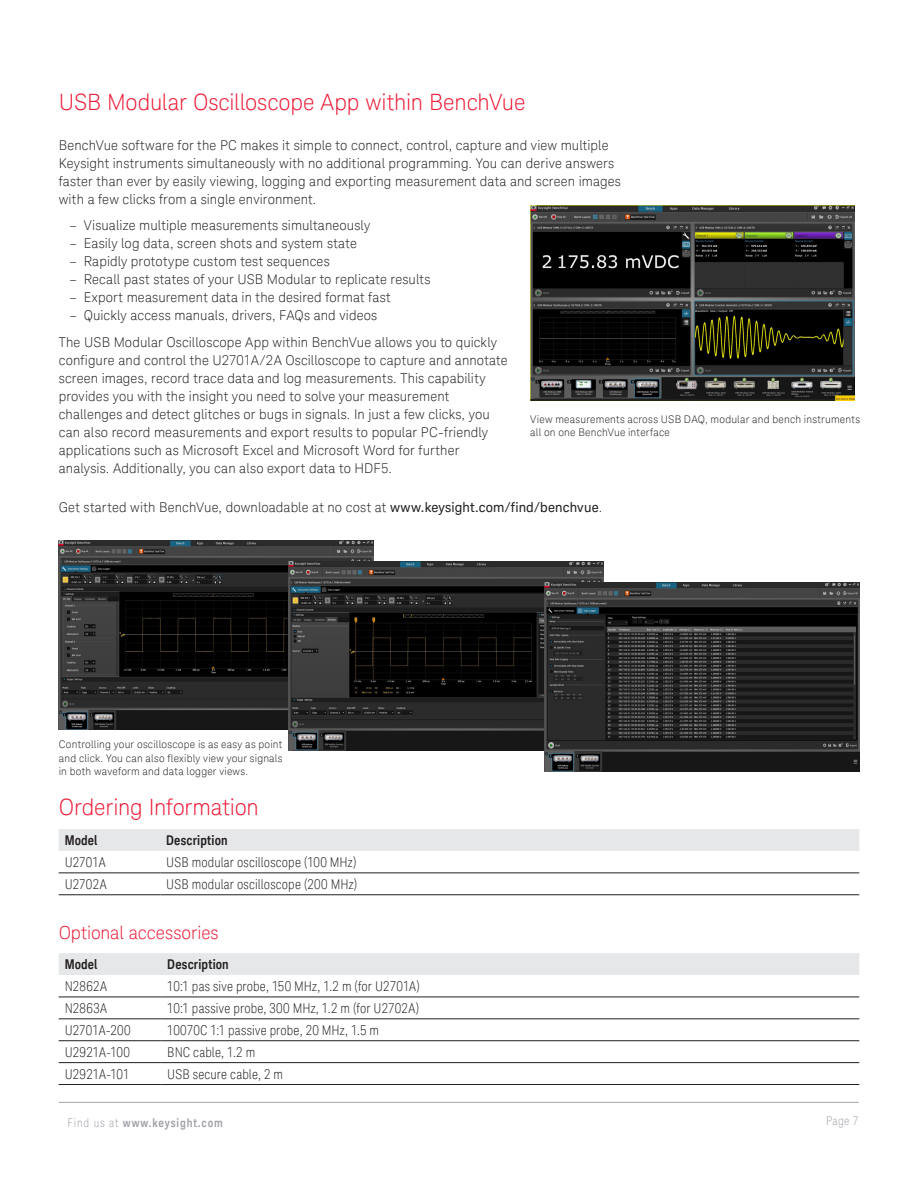
<style>
.page{position:relative;width:918px;height:1188px;background:#fff}
.page>*{position:absolute;margin:0;border:0;box-sizing:border-box;transform-origin:0 0}
.K_Heading_1{font:300 22.5px "Keysight Sans";letter-spacing:-.005em;color:#ed1a36}
.K_Heading_2{font:300 18px "Keysight Sans";color:#ed1a36}
.K_Body_Text{font:300 13.5px/18px "Keysight Sans";letter-spacing:.01em;color:#231f20}
.K_Table_Text{font:300 condensed 13.5px "Keysight Sans";letter-spacing:.01em;color:#231f20}
.K_Table_Text-2{font:700 13.5px "Keysight Sans Condensed";letter-spacing:.015em;color:#231f20}
.t1{font:700 12px "Keysight Sans Condensed";letter-spacing:.07em;color:#a4a1a9}
.t2{font:300 condensed 12px "Keysight Sans";color:#a4a1a9}
.K_Captions{font:300 10.5px/13.5px "Keysight Sans";letter-spacing:.02em;color:#231f20}
.s1{font-weight:400}
.s2{font-family:"Keysight Sans";font-weight:300;font-stretch:condensed}
</style>
<div class="page">
<hr style="left:59px;top:1102px;width:800px;height:1px;background:#a4a1a9">
<img style="left:530px;top:206px;width:325px;height:195px">
<img style="left:59px;top:541px;width:315px;height:189px">
<img style="left:289px;top:562px;width:315px;height:189px">
<img style="left:545px;top:583px;width:314px;height:189px">
<div style="left:59px;top:829px;width:800px;height:22px;background:#e6e7e9"></div>
<hr style="left:59px;top:872px;width:101px;height:1px;background:#231f20">
<hr style="left:160px;top:872px;width:699px;height:1px;background:#231f20">
<hr style="left:59px;top:894px;width:101px;height:1px;background:#231f20">
<hr style="left:160px;top:894px;width:699px;height:1px;background:#231f20">
<svg style="left:59px;top:953px;width:800px;height:44px"></svg>
<hr style="left:59px;top:997px;width:102px;height:1px;background:#231f20">
<hr style="left:161px;top:997px;width:698px;height:1px;background:#231f20">
<hr style="left:59px;top:1018px;width:102px;height:1px;background:#231f20">
<hr style="left:161px;top:1018px;width:698px;height:1px;background:#231f20">
<hr style="left:59px;top:1040px;width:102px;height:1px;background:#231f20">
<hr style="left:161px;top:1040px;width:698px;height:1px;background:#231f20">
<hr style="left:59px;top:1062px;width:102px;height:1px;background:#231f20">
<hr style="left:161px;top:1062px;width:698px;height:1px;background:#231f20">
<hr style="left:59px;top:1084px;width:102px;height:1px;background:#231f20">
<hr style="left:161px;top:1084px;width:698px;height:1px;background:#231f20">
<p class="K_Heading_1" style="left:59px;top:89px;width:468px">USB Modular Oscilloscope App within BenchVue</p>
<p class="K_Body_Text" style="left:59px;top:136px;width:564px">BenchVue software for the PC makes it simple to connect, control, capture and view multiple Keysight instruments simultaneously with no additional programming. You can derive answers faster than ever by easily viewing, logging and exporting measurement data and screen images with a few clicks from a single environment.</p>
<p class="K_Body_Text" style="left:69px;top:216px;width:302px">– Visualize multiple measurements simultaneously</p>
<p class="K_Body_Text" style="left:69px;top:234px;width:289px">– Easily log data, screen shots and system state</p>
<p class="K_Body_Text" style="left:69px;top:252px;width:262px">– Rapidly prototype custom test sequences</p>
<p class="K_Body_Text" style="left:69px;top:270px;width:363px">– Recall past states of your USB Modular to replicate results</p>
<p class="K_Body_Text" style="left:69px;top:288px;width:323px">– Export measurement data in the desired format fast</p>
<p class="K_Body_Text" style="left:69px;top:306px;width:309px">– Quickly access manuals, drivers, FAQs and videos</p>
<p class="K_Body_Text" style="left:59px;top:333px;width:451px">The USB Modular Oscilloscope App within BenchVue allows you to quickly configure and control the U2701A/2A Oscilloscope to capture and annotate screen images, record trace data and log measurements. This capability provides you with the insight you need to solve your measurement challenges and detect glitches or bugs in signals. In just a few clicks, you can also record measurements and export results to popular PC-friendly applications such as Microsoft Excel and Microsoft Word for further analysis. Additionally, you can also export data to HDF5.</p>
<p class="K_Body_Text" style="left:59px;top:498px;width:545px">Get started with BenchVue, downloadable at no cost at <span class="s1">www.keysight.com/find/benchvue</span>.</p>
<p class="K_Captions" style="left:530px;top:412px;width:331px">View measurements across USB DAQ, modular and bench instruments all on one BenchVue interface</p>
<p class="K_Captions" style="left:59px;top:738px;width:225px;text-align:justify">Controlling your oscilloscope is as easy as point and click. You can also flexibly view your signals in both waveform and data logger views.</p>
<p class="K_Heading_1" style="left:59px;top:794px;width:202px">Ordering Information</p>
<p class="K_Table_Text-2" style="left:65px;top:832px;width:34px">Model</p>
<p class="K_Table_Text-2" style="left:166px;top:832px;width:63px">Description</p>
<p class="K_Table_Text" style="left:65px;top:854px;width:42px">U2701A</p>
<p class="K_Table_Text" style="left:166px;top:854px;width:192px">USB modular oscilloscope (100 MHz)</p>
<p class="K_Table_Text" style="left:65px;top:876px;width:43px">U2702A</p>
<p class="K_Table_Text" style="left:166px;top:876px;width:193px">USB modular oscilloscope (200 MHz)</p>
<p class="K_Heading_2" style="left:59px;top:922px;width:161px">Optional accessories</p>
<p class="K_Table_Text-2" style="left:65px;top:956px;width:34px">Model</p>
<p class="K_Table_Text-2" style="left:167px;top:956px;width:63px">Description</p>
<p class="K_Table_Text" style="left:65px;top:978px;width:44px">N2862A</p>
<p class="K_Table_Text" style="left:167px;top:978px;width:254px">10:1 pas sive probe, 150 MHz, 1.2 m (for U2701A)</p>
<p class="K_Table_Text" style="left:65px;top:1000px;width:44px">N2863A</p>
<p class="K_Table_Text" style="left:167px;top:1000px;width:254px">10:1 passive probe, 300 MHz, 1.2 m (for U2702A)</p>
<p class="K_Table_Text" style="left:65px;top:1022px;width:68px">U2701A-200</p>
<p class="K_Table_Text" style="left:167px;top:1022px;width:213px">10070C 1:1 passive probe, 20 MHz, 1.5 m</p>
<p class="K_Table_Text" style="left:65px;top:1044px;width:67px">U2921A-100</p>
<p class="K_Table_Text" style="left:167px;top:1044px;width:89px">BNC cable, 1.2 m</p>
<p class="K_Table_Text" style="left:65px;top:1066px;width:66px">U2921A-101</p>
<p class="K_Table_Text" style="left:167px;top:1066px;width:117px">USB secure cable, 2 m</p>
<p class="t1" style="left:68px;top:1115px;width:157px"><span class="s2">Find us at</span> www.keysight.com</p>
<p class="t2" style="left:826px;top:1113px;width:34px">Page 7</p>
</div>
